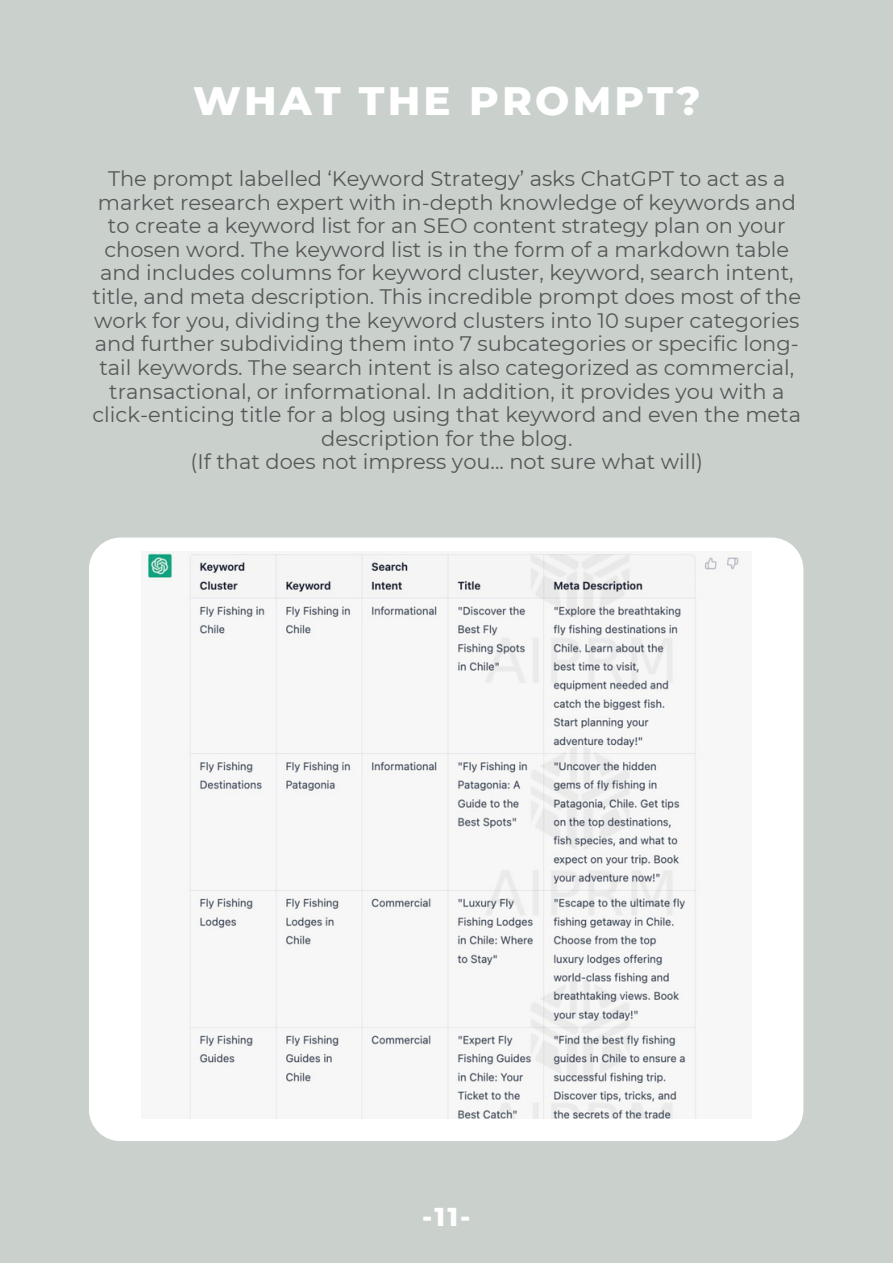
<style>
.page{position:relative;width:893px;height:1264px;background:#fff}
.page>*{position:absolute;margin:0;border:0;box-sizing:border-box;transform-origin:0 0}
.t1{font:800 40.5px "Montserrat";letter-spacing:.08em;color:#fff}
.t2{font:800 26.4px "Montserrat";color:#fff}
.t3{font:21px/23.5px "Montserrat";color:#575757;text-align:center}
</style>
<div class="page">
<div style="left:0;top:0;width:892px;height:1262px;background:#cad1cd"></div>
<div style="left:89px;top:537px;width:714px;height:604px;background:#fff;border-radius:32px"></div>
<img style="left:146px;top:551px;width:595px;height:567px">
<p class="t1" style="left:193px;top:76px;width:509px">WHAT THE PROMPT?</p>
<p class="t3" style="left:92px;top:167px;width:710px">The prompt labelled ‘Keyword Strategy’ asks ChatGPT to act as a market research expert with in-depth knowledge of keywords and to create a keyword list for an SEO content strategy plan on your chosen word. The keyword list is in the form of a markdown table and includes columns for keyword cluster, keyword, search intent, title, and meta description. This incredible prompt does most of the work for you, dividing the keyword clusters into 10 super categories and further subdividing them into 7 subcategories or specific long&shy;tail keywords. The search intent is also categorized as commercial, transactional, or informational. In addition, it provides you with a click-enticing title for a blog using that keyword and even the meta description for the blog.</p>
<p class="t3" style="left:190px;top:450px;width:514px">(If that does not impress you... not sure what will)</p>
<p class="t2" style="left:422px;top:1200px;width:50px">-11-</p>
</div>
